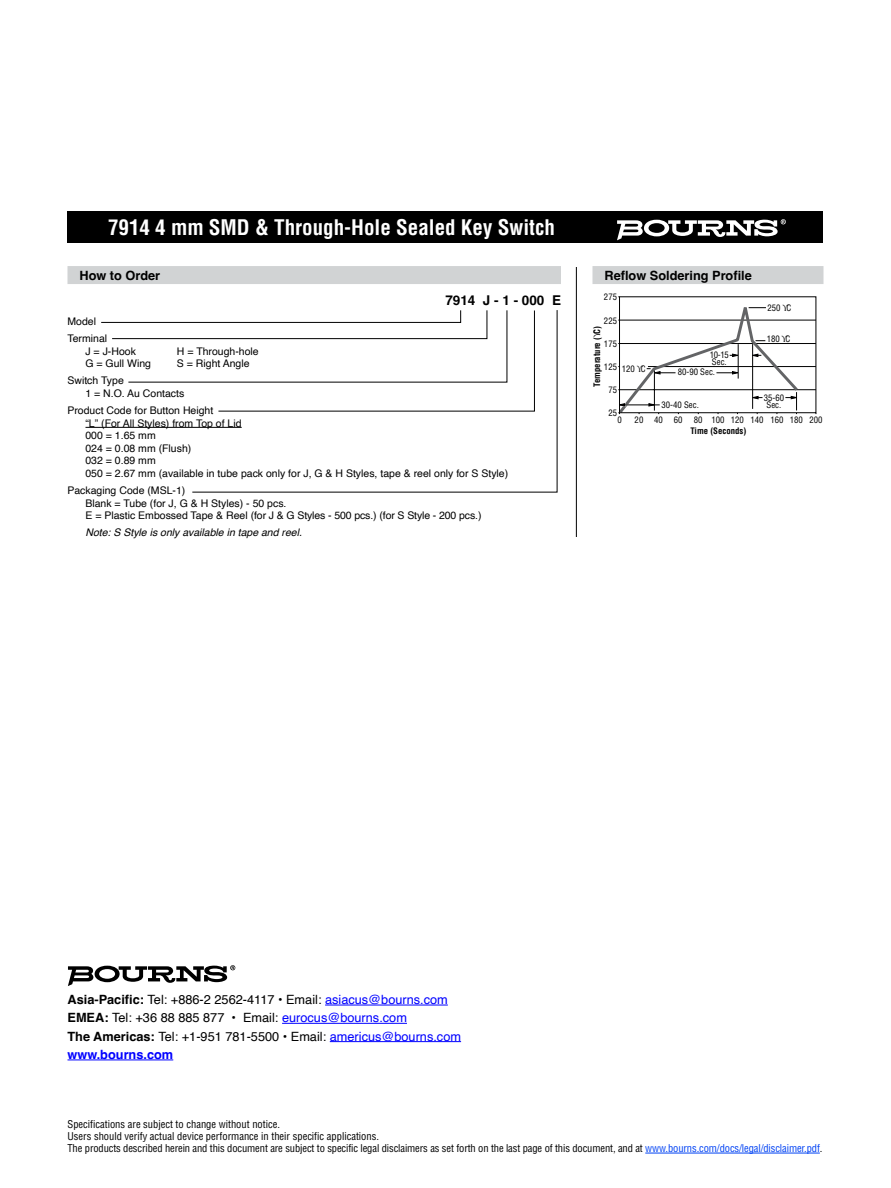
<style>
.page{position:relative;width:891px;height:1188px;background:#fff}
.page>*{position:absolute;margin:0;border:0;box-sizing:border-box;transform-origin:0 0}
.t1{font:700 condensed 21px "Helvetica";color:#fff}
.t2{font:700 13.5px "Helvetica";color:#000}
.t3{font:12.75px/18.3px "Helvetica";color:#000}
.t4{font:700 12.75px "Helvetica";color:#000}
.t5{font:10.5px/12.6px "Helvetica";color:#000}
.t6{font:condensed 10.5px/12px "Helvetica";letter-spacing:-.01em;color:#000}
.t7{font:italic 10.5px "Helvetica";color:#000}
.t8{font:condensed 8.7px/7.2px "Helvetica";color:#000}
.t9{font:700 condensed 8.7px "Helvetica";color:#000}
.s1{font-weight:700}
.s2{color:#00f}
.s3{font-weight:700;color:#00f}
.s4{color:#0042f4}
</style>
<div class="page">
<div style="left:68px;top:212px;width:756px;height:31px;background:#000"></div>
<svg style="left:617px;top:219px;width:169px;height:21px"></svg>
<div style="left:592px;top:266px;width:232px;height:18px;background:#d1d3d4"></div>
<hr style="left:620px;top:320px;width:196px;height:1px;background:#000">
<hr style="left:620px;top:343px;width:196px;height:1px;background:#000">
<hr style="left:648px;top:366px;width:168px;height:1px;background:#000">
<hr style="left:620px;top:389px;width:196px;height:1px;background:#000">
<div style="left:68px;top:266px;width:493px;height:18px;background:#d1d3d4"></div>
<hr style="left:86px;top:427px;width:156px;height:1px;background:#000">
<svg style="left:101px;top:321px;width:91px;height:62px"></svg>
<svg style="left:192px;top:310px;width:366px;height:183px"></svg>
<hr style="left:576px;top:267px;width:1px;height:270px;background:#000">
<hr style="left:645px;top:1153px;width:175px;height:1px;background:#0042f4">
<hr style="left:325px;top:1005px;width:123px;height:1px;background:#00f">
<hr style="left:282px;top:1023px;width:125px;height:1px;background:#00f">
<hr style="left:330px;top:1041px;width:131px;height:1px;background:#00f">
<hr style="left:68px;top:1060px;width:105px;height:1px;background:#00f">
<svg style="left:68px;top:965px;width:167px;height:21px"></svg>
<svg style="left:618px;top:296px;width:183px;height:119px"></svg>
<h1 class="t1" style="left:108px;top:214px;width:448px">7914 4 mm SMD &amp; Through-Hole Sealed Key Switch</h1>
<p class="t4" style="left:80px;top:267px;width:82px">How to Order</p>
<p class="t4" style="left:604px;top:267px;width:149px">Reflow Soldering Profile</p>
<p class="t2" style="left:445px;top:292px;width:117px">7914 J - 1 - 000 E</p>
<p class="t8" style="left:604px;top:293px;width:15px">275</p>
<p class="t8" style="left:768px;top:304px;width:25px">250 C</p>
<p class="t5" style="left:68px;top:313px;width:41px;line-height:17.1px">Model<br>Terminal</p>
<p class="t5" style="left:85px;top:345px;width:52px">J = J-Hook</p>
<p class="t5" style="left:177px;top:345px;width:83px">H = Through-hole</p>
<p class="t5" style="left:85px;top:358px;width:67px">G = Gull Wing</p>
<p class="t5" style="left:177px;top:358px;width:74px">S = Right Angle</p>
<p class="t5" style="left:85px;top:375px;width:100px;text-indent:-18px">Switch Type<br>1 = N. O. Au Contacts</p>
<p class="t5" style="left:85px;top:404px;width:424px;text-indent:-18px">Product Code for Button Height<br>“L” (For All Styles) from Top of Lid<br>000 = 1.65 mm<br>024 = 0.08 mm (Flush)<br>032 = 0.89 mm<br>050 = 2. 67 mm (available in tube pack only for J, G &amp; H Styles, tape &amp; reel only for S Style)</p>
<p class="t5" style="left:85px;top:484px;width:398px;text-indent:-18px">Packaging Code (MSL-1)<br>Blank = Tube (for J, G &amp; H Styles) - 50 pcs.<br>E = Plastic Embossed Tape &amp; Reel (for J &amp; G Styles - 500 pcs. ) (for S Style - 200 pcs. )</p>
<p class="t7" style="left:85px;top:524px;width:218px">Note: S Style is only available in tape and reel.</p>
<p class="t8" style="left:604px;top:317px;width:15px">225</p>
<p class="t8" style="left:604px;top:340px;width:15px">175</p>
<p class="t8" style="left:604px;top:363px;width:15px">125</p>
<p class="t8" style="left:608px;top:386px;width:10px">75</p>
<p class="t8" style="left:608px;top:409px;width:10px">25</p>
<p class="t9" style="left:592px;top:387px;width:63px;rotate:-90deg">Temperature ( C)</p>
<p class="t8" style="left:767px;top:336px;width:25px">180 C</p>
<p class="t8" style="left:710px;top:351px;width:20px">10-15<br>Sec.</p>
<p class="t8" style="left:622px;top:366px;width:25px">120 C</p>
<p class="t8" style="left:678px;top:369px;width:39px">80-90 Sec.</p>
<p class="t8" style="left:764px;top:394px;width:22px;text-align:center">35-60<br>Sec.</p>
<p class="t8" style="left:662px;top:401px;width:39px">30-40 Sec.</p>
<p class="t8" style="left:618px;top:416px;width:6px">0</p>
<p class="t8" style="left:635px;top:416px;width:49px">20 40 60</p>
<p class="t8" style="left:694px;top:416px;width:130px">80 100 120 140 160 180 200</p>
<p class="t9" style="left:690px;top:425px;width:57px">Time (Seconds)</p>
<p class="t3" style="left:68px;top:991px;width:395px"><span class="s1">Asia-Pacific:</span> Tel: +886-2 2562-4117 • Email: <span class="s2">asiacus@bourns.com </span><span class="s1">EMEA:</span> Tel: +36 88 885 877 • Email: <span class="s2">eurocus@bourns.com<br></span><span class="s1">The Americas:</span> Tel: +1-951 781-5500 • Email: <span class="s2">americus@bourns.com </span><span class="s3">www.bourns.com</span></p>
<p class="t6" style="left:68px;top:1118px;width:756px">Specifications are subject to change without notice.<br>Users should verify actual device performance in their specific applications.<br>The products described herein and this document are subject to specific legal disclaimers as set forth on the last page of this document, and at <span class="s4">www.bourns.com/docs/legal/disclaimer.pdf</span>.</p>
</div>
